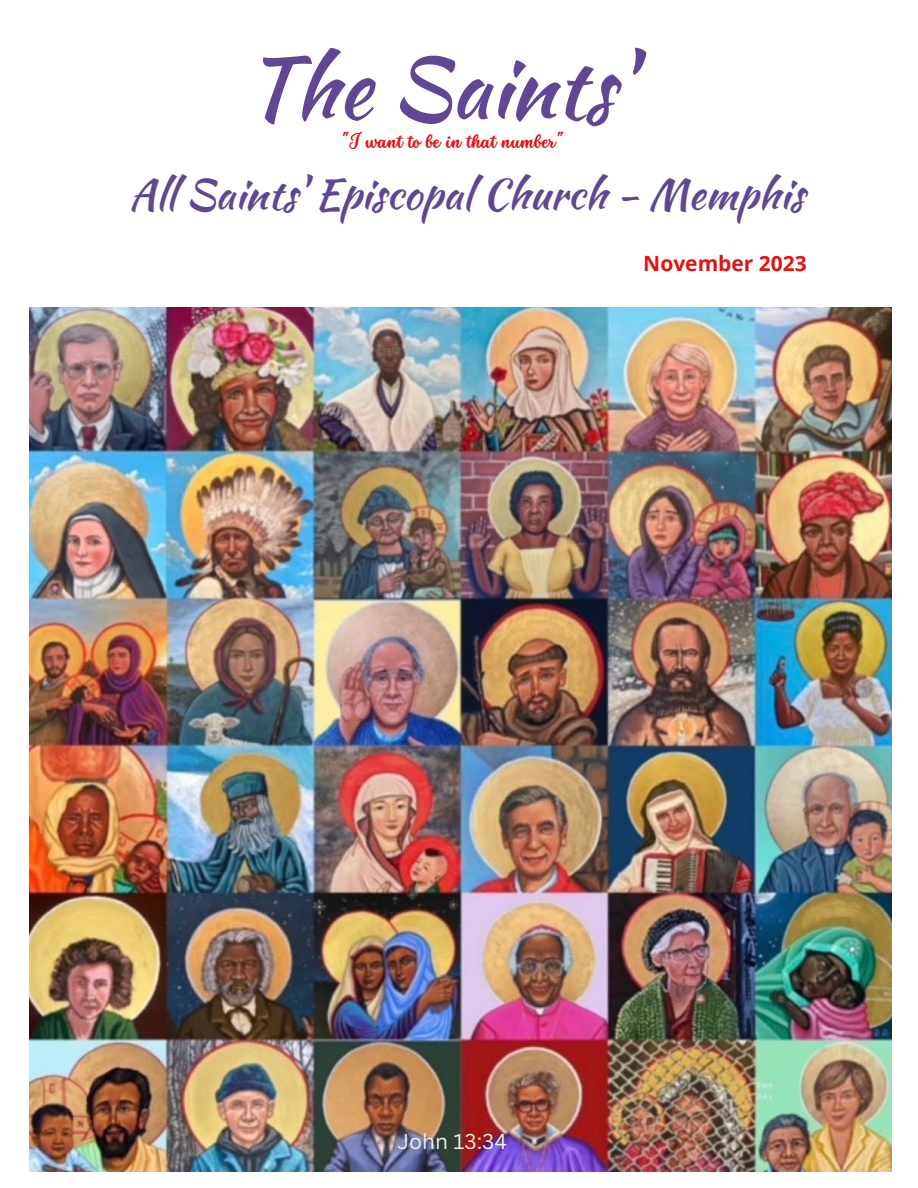
<style>
.page{position:relative;width:918px;height:1188px;background:#fff}
.page>*{position:absolute;margin:0;border:0;box-sizing:border-box;transform-origin:0 0}
.t1{font:84px "Kaushan Script";color:#614693}
.t2{font:42px "Kaushan Script";color:#614693}
.t3{font:700 21px "Open Sans";color:#e41212}
.t4{font:21px "Canva Sans";color:#f1f0e3}
.t5{font:18px "Stars Love";color:#e41212}
</style>
<div class="page">
<img style="left:29px;top:308px;width:862px;height:864px">
<p class="t1" style="left:245px;top:27px;width:386px">The Saints'</p>
<p class="t5" style="left:341px;top:131px;width:225px">"I want to be in that number"</p>
<p class="t2" style="left:129px;top:164px;width:677px">All Saints' Episcopal Church - Memphis</p>
<p class="t3" style="left:643px;top:248px;width:165px">November 2023</p>
<p class="t4" style="left:398px;top:1126px;width:111px">John 13:34</p>
</div>
